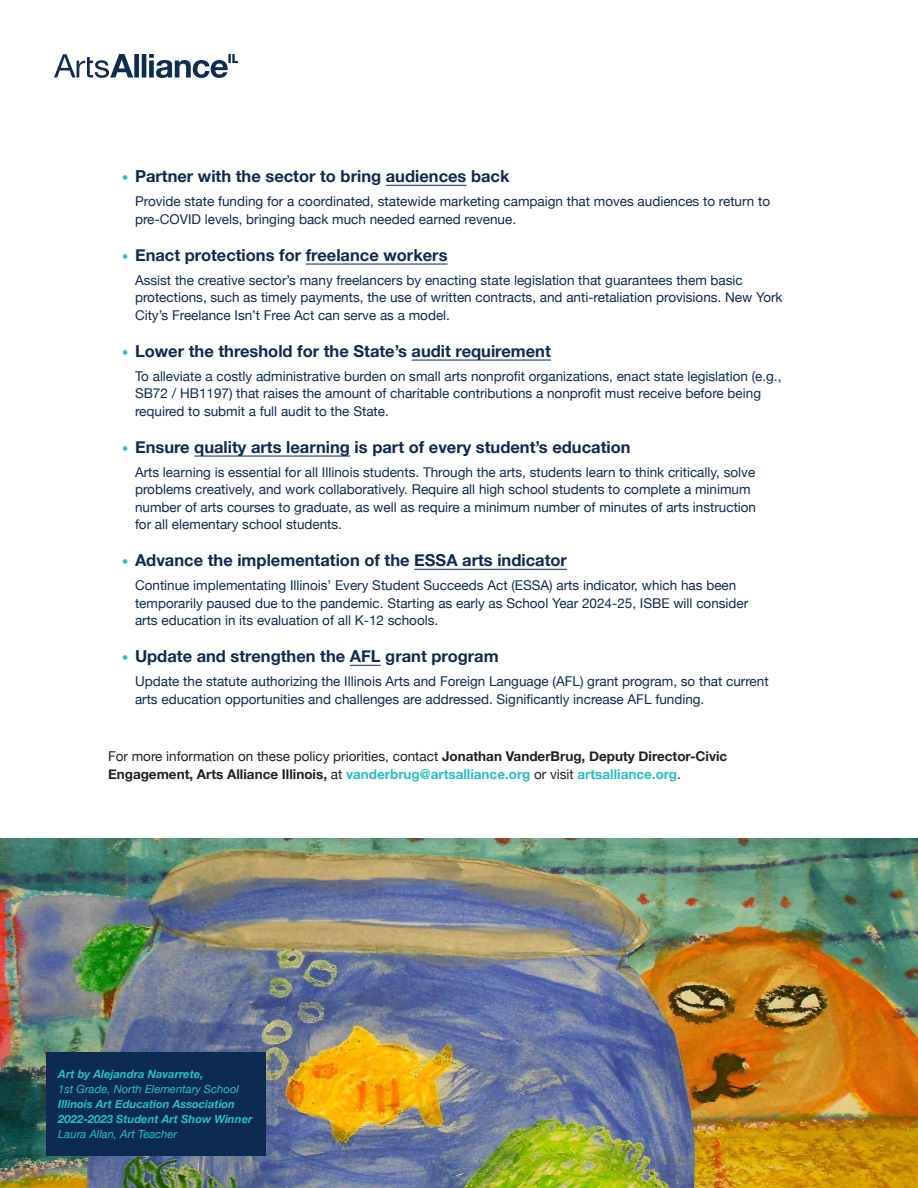
<style>
.page{position:relative;width:918px;height:1188px;background:#fff}
.page>*{position:absolute;margin:0;border:0;box-sizing:border-box;transform-origin:0 0}
.Bold_Bullet_With_Bul{font:700 16.5px "Helvetica Neue";color:#0d2b51}
.Bullet_Body{font:13.5px/17.2px "Helvetica Neue";color:#0d2b51}
.Basic_Body{font:700 13.5px/17.2px "Helvetica Neue";color:#231f20}
.t1{font:italic 700 11.25px/15px "Helvetica Neue";color:#28bec4}
.t2{font:italic 11.25px "Helvetica Neue";color:#28bec4}
.s1{font-size:21px;color:#28bec4}
.s2{font-weight:400}
.s3{color:#28bec4}
</style>
<div class="page">
<div style="left:134px;top:54px;width:5px;height:24px;background:#0f2d52"></div>
<hr style="left:142px;top:54px;width:4px;height:24px;background:#0f2d52">
<svg style="left:149px;top:54px;width:89px;height:24px"></svg>
<svg style="left:54px;top:54px;width:79px;height:24px"></svg>
<hr style="left:386px;top:185px;width:81px;height:1px;background:#0d2b51">
<hr style="left:306px;top:264px;width:142px;height:1px;background:#0d2b51">
<hr style="left:412px;top:360px;width:139px;height:1px;background:#0d2b51">
<hr style="left:194px;top:456px;width:156px;height:1px;background:#0d2b51">
<hr style="left:414px;top:569px;width:153px;height:1px;background:#0d2b51">
<hr style="left:350px;top:665px;width:31px;height:1px;background:#0d2b51">
<img style="left:0;top:838px;width:918px;height:350px">
<div style="left:46px;top:1052px;width:220px;height:104px;background:#0d2b51"></div>
<p class="Bold_Bullet_With_Bul" style="left:122px;top:163px;width:390px"><span class="s1">•</span> Partner with the sector to bring audiences back</p>
<p class="Bullet_Body" style="left:135px;top:194px;width:637px">Provide state funding for a coordinated, statewide marketing campaign that moves audiences to return to pre-COVID levels, bringing back much needed earned revenue.</p>
<p class="Bold_Bullet_With_Bul" style="left:122px;top:242px;width:328px"><span class="s1">•</span> Enact protections for freelance workers</p>
<p class="Bullet_Body" style="left:135px;top:272px;width:649px">Assist the creative sector’s many freelancers by enacting state legislation that guarantees them basic protections, such as timely payments, the use of written contracts, and anti-retaliation provisions. New York<br>City’s Freelance Isn’t Free Act can serve as a model.</p>
<p class="Bold_Bullet_With_Bul" style="left:122px;top:338px;width:431px"><span class="s1">•</span> Lower the threshold for the State’s audit requirement</p>
<p class="Bullet_Body" style="left:135px;top:368px;width:648px">To alleviate a costly administrative burden on small arts nonprofit organizations, enact state legislation (e.g.,<br>SB72 / HB1197) that raises the amount of charitable contributions a nonprofit must receive before being required to submit a full audit to the State.</p>
<p class="Bold_Bullet_With_Bul" style="left:122px;top:434px;width:511px"><span class="s1">•</span> Ensure quality arts learning is part of every student’s education</p>
<p class="Bullet_Body" style="left:135px;top:464px;width:623px">Arts learning is essential for all Illinois students. Through the arts, students learn to think critically, solve problems creatively, and work collaboratively. Require all high school students to complete a minimum number of arts courses to graduate, as well as require a minimum number of minutes of arts instruction for all elementary school students.</p>
<p class="Bold_Bullet_With_Bul" style="left:122px;top:547px;width:447px"><span class="s1">•</span> Advance the implementation of the ESSA arts indicator</p>
<p class="Bullet_Body" style="left:135px;top:578px;width:615px">Continue implementating Illinois’ Every Student Succeeds Act (ESSA) arts indicator, which has been temporarily paused due to the pandemic. Starting as early as School Year 2024-25, ISBE will consider arts education in its evaluation of all K-12 schools.</p>
<p class="Bold_Bullet_With_Bul" style="left:122px;top:643px;width:379px"><span class="s1">•</span> Update and strengthen the AFL grant program</p>
<p class="Bullet_Body" style="left:135px;top:674px;width:635px">Update the statute authorizing the Illinois Arts and Foreign Language (AFL) grant program, so that current arts education opportunities and challenges are addressed. Significantly increase AFL funding.</p>
<p class="Basic_Body" style="left:108px;top:748px;width:621px"><span class="s2">For more information on these policy priorities, contact</span> Jonathan VanderBrug, Deputy Director-Civic<br>Engagement, Arts Alliance Illinois, <span class="s2">at</span> <span class="s3">vanderbrug@artsalliance.org</span> <span class="s2">or visit</span> <span class="s3">artsalliance.org</span><span class="s2">.</span></p>
<p class="t1" style="left:58px;top:1067px;width:147px">Art by Alejandra Navarrete,</p>
<p class="t2" style="left:58px;top:1081px;width:182px">1st Grade, North Elementary School</p>
<p class="t1" style="left:58px;top:1097px;width:196px">Illinois Art Education Association<br>2022-2023 Student Art Show Winner</p>
<p class="t2" style="left:58px;top:1126px;width:121px">Laura Allan, Art Teacher</p>
</div>
